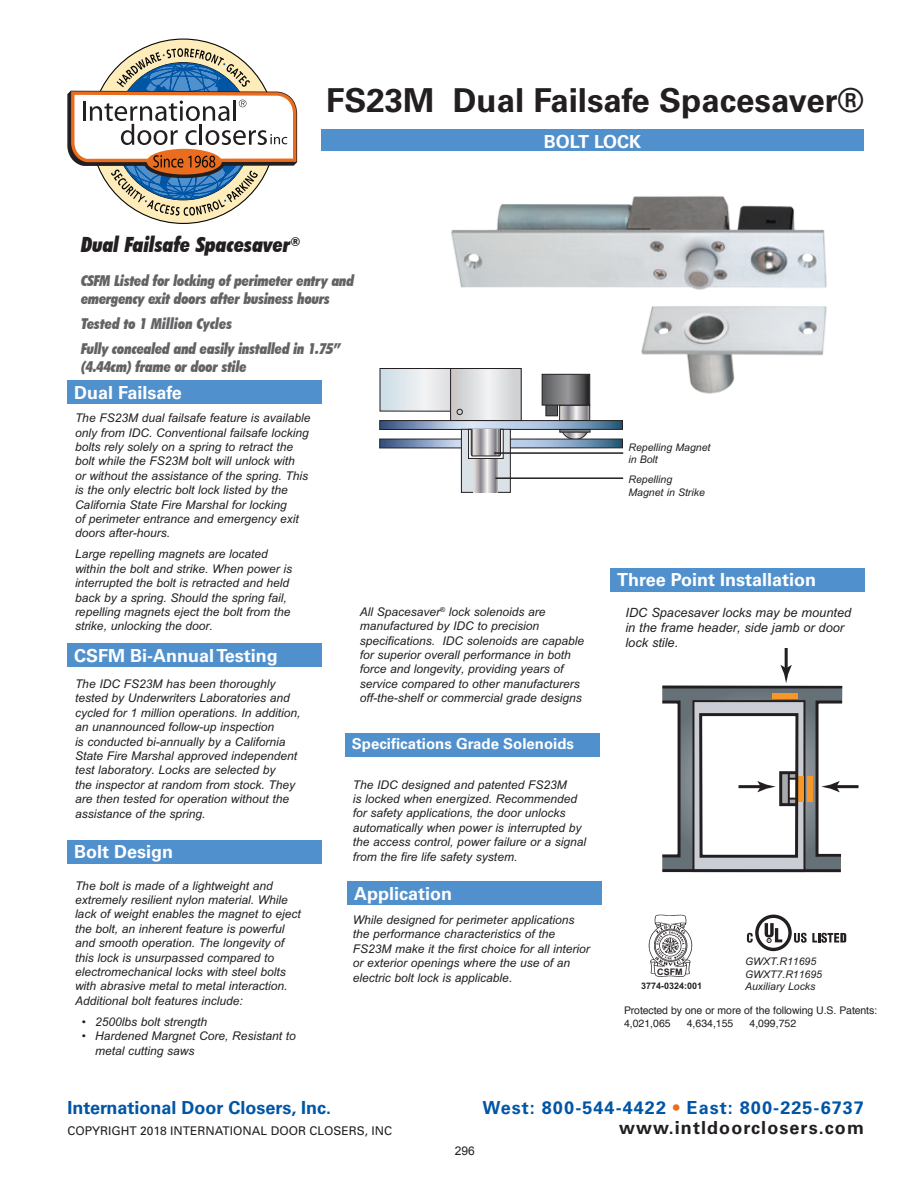
<style>
.page{position:relative;width:918px;height:1188px;background:#fff}
.page>*{position:absolute;margin:0;border:0;box-sizing:border-box;transform-origin:0 0}
.t1{font:700 33px "Univers";color:#231f20}
.t2{font:italic 900 condensed 21px "Futura BT";color:#231f20}
.t3{font:700 18px "Univers";color:#fff}
.t4{font:700 18px "Univers";letter-spacing:.06em;color:#0155a5}
.t5{font:700 18px "Univers";color:#0155a5}
.t6{font:700 18px "Univers";letter-spacing:.06em;color:#231f20}
.t7{font:italic 900 condensed 15px/18px "Futura BT";letter-spacing:-.01em;color:#636366}
.t8{font:700 15px "Univers";color:#fff}
.t9{font:12.75px/15.3px "Arial I";color:#231f20}
.t10{font:12px/14.4px "Arial I";color:#231f20}
.t11{font:12px "Univers";color:#231f20}
.t12{font:12px "Arial";color:#231f20}
.t13{font:10.5px/12.6px "Arial I";color:#231f20}
.t14{font:10.5px "Helvetica";letter-spacing:-.01em;color:#231f20}
.t15{font:9px "Arial B";color:#231f20}
.s1{color:#ea6d1f}
</style>
<div class="page">
<div style="left:92px;top:40px;width:183px;height:183px;background:#feedbb;border-radius:50%"></div>
<svg style="left:67px;top:48px;width:231px;height:168px"></svg>
<div style="left:321px;top:130px;width:543px;height:21px;background:#5090cc"></div>
<img style="left:451px;top:196px;width:376px;height:198px">
<img style="left:648px;top:914px;width:45px;height:63px">
<svg style="left:747px;top:915px;width:99px;height:36px"></svg>
<hr style="left:785px;top:648px;width:3px;height:22px;background:#231f20">
<hr style="left:835px;top:785px;width:24px;height:3px;background:#231f20">
<svg style="left:662px;top:665px;width:189px;height:208px"></svg>
<div style="left:461px;top:429px;width:49px;height:63px;background:#dae2e7"></div>
<div style="left:461px;top:429px;width:49px;height:63px;border:1px solid #231f20"></div>
<svg style="left:474px;top:459px;width:24px;height:33px"></svg>
<svg style="left:379px;top:368px;width:244px;height:91px"></svg>
<hr style="left:494px;top:452px;width:129px;height:2px;background:#231f20">
<hr style="left:495px;top:477px;width:128px;height:2px;background:#231f20">
<div style="left:68px;top:380px;width:254px;height:23px;background:#5090cc"></div>
<div style="left:68px;top:644px;width:254px;height:23px;background:#5090cc"></div>
<div style="left:68px;top:840px;width:254px;height:23px;background:#5090cc"></div>
<div style="left:345px;top:733px;width:254px;height:23px;background:#5090cc"></div>
<div style="left:347px;top:882px;width:255px;height:23px;background:#5090cc"></div>
<div style="left:610px;top:568px;width:255px;height:23px;background:#5090cc"></div>
<p class="t1" style="left:326px;top:81px;width:539px">FS23M Dual Failsafe Spacesaver®</p>
<p class="t3" style="left:544px;top:131px;width:99px">BOLT LOCK</p>
<p class="t2" style="left:81px;top:232px;width:221px">Dual Failsafe Spacesaver<sup>®</sup></p>
<p class="t7" style="left:81px;top:272px;width:275px">CSFM Listed for locking of perimeter entry and emergency exit doors after business hours</p>
<p class="t7" style="left:81px;top:315px;width:153px">Tested to 1 Million Cycles</p>
<p class="t7" style="left:81px;top:339px;width:261px">Fully concealed and easily installed in 1.75” (4.44cm) frame or door stile</p>
<p class="t3" style="left:74px;top:383px;width:109px">Dual Failsafe</p>
<p class="t10" style="left:75px;top:411px;width:237px">The FS23M dual failsafe feature is available only from IDC. Conventional failsafe locking bolts rely solely on a spring to retract the bolt while the FS23M bolt will unlock with<br>or without the assistance of the spring. This is the only electric bolt lock listed by the California State Fire Marshal for locking<br>of perimeter entrance and emergency exit doors after-hours.</p>
<p class="t10" style="left:75px;top:547px;width:219px">Large repelling magnets are located within the bolt and strike. When power is interrupted the bolt is retracted and held back by a spring. Should the spring fail, repelling magnets eject the bolt from the strike, unlocking the door.</p>
<p class="t3" style="left:74px;top:645px;width:205px">CSFM Bi-Annual Testing</p>
<p class="t10" style="left:75px;top:677px;width:227px">The IDC FS23M has been thoroughly tested by Underwriters Laboratories and cycled for 1 million operations. In addition, an unannounced follow-up inspection<br>is conducted bi-annually by a California State Fire Marshal approved independent test laboratory. Locks are selected by<br>the inspector at random from stock. They are then tested for operation without the assistance of the spring.</p>
<p class="t3" style="left:74px;top:841px;width:101px">Bolt Design</p>
<p class="t10" style="left:75px;top:878px;width:227px">The bolt is made of a lightweight and extremely resilient nylon material. While lack of weight enables the magnet to eject the bolt, an inherent feature is powerful and smooth operation. The longevity of this lock is unsurpassed compared to electromechanical locks with steel bolts with abrasive metal to metal interaction.<br>Additional bolt features include:</p>
<p class="t10" style="left:82px;top:1015px;width:127px">• 2500lbs bolt strength</p>
<p class="t10" style="left:95px;top:1029px;width:202px;text-indent:-14px">• Hardened Margnet Core, Resistant to metal cutting saws</p>
<h3 class="t5" style="left:68px;top:1097px;width:265px">International Door Closers, Inc.</h3>
<p class="t13" style="left:628px;top:441px;width:83px">Repelling Magnet in Bolt</p>
<p class="t13" style="left:628px;top:473px;width:45px">Repelling</p>
<p class="t13" style="left:628px;top:486px;width:78px">Magnet in Strike</p>
<p class="t10" style="left:360px;top:604px;width:226px">All Spacesaver<sup>®</sup> lock solenoids are manufactured by IDC to precision specifications. IDC solenoids are capable for superior overall performance in both force and longevity, providing years of service compared to other manufacturers off-the-shelf or commercial grade designs</p>
<p class="t8" style="left:352px;top:735px;width:224px">Specifications Grade Solenoids</p>
<p class="t10" style="left:353px;top:777px;width:235px">The IDC designed and patented FS23M<br>is locked when energized. Recommended for safety applications, the door unlocks automatically when power is interrupted by the access control, power failure or a signal from the fire life safety system.</p>
<p class="t3" style="left:354px;top:883px;width:100px">Application</p>
<p class="t10" style="left:353px;top:913px;width:238px">While designed for perimeter applications the performance characteristics of the FS23M make it the first choice for all interior or exterior openings where the use of an electric bolt lock is applicable.</p>
<p class="t3" style="left:617px;top:569px;width:200px">Three Point Installation</p>
<p class="t9" style="left:626px;top:605px;width:227px">IDC Spacesaver locks may be mounted in the frame header, side jamb or door lock stile.</p>
<p class="t15" style="left:657px;top:967px;width:27px">CSFM</p>
<p class="t15" style="left:641px;top:981px;width:63px">3774-0324:001</p>
<p class="t13" style="left:745px;top:955px;width:73px">GWXT.R11695</p>
<p class="t13" style="left:745px;top:968px;width:79px">GWXT7.R11695</p>
<p class="t13" style="left:745px;top:980px;width:72px">Auxiliary Locks</p>
<p class="t14" style="left:624px;top:1003px;width:255px">Protected by one or more of the following U.S. Patents:</p>
<p class="t14" style="left:624px;top:1015px;width:48px">4,021,065</p>
<p class="t14" style="left:687px;top:1015px;width:48px">4,634,155</p>
<p class="t14" style="left:750px;top:1015px;width:48px">4,099,752</p>
<h3 class="t4" style="left:482px;top:1098px;width:383px">West: 800-544-4422 <span class="s1">•</span> East: 800-225-6737</h3>
<p class="t11" style="left:68px;top:1123px;width:326px">COPYRIGHT 2018 INTERNATIONAL DOOR CLOSERS, INC</p>
<p class="t6" style="left:619px;top:1117px;width:246px">www.intldoorclosers.com</p>
<p class="t12" style="left:455px;top:1143px;width:22px">296</p>
</div>
